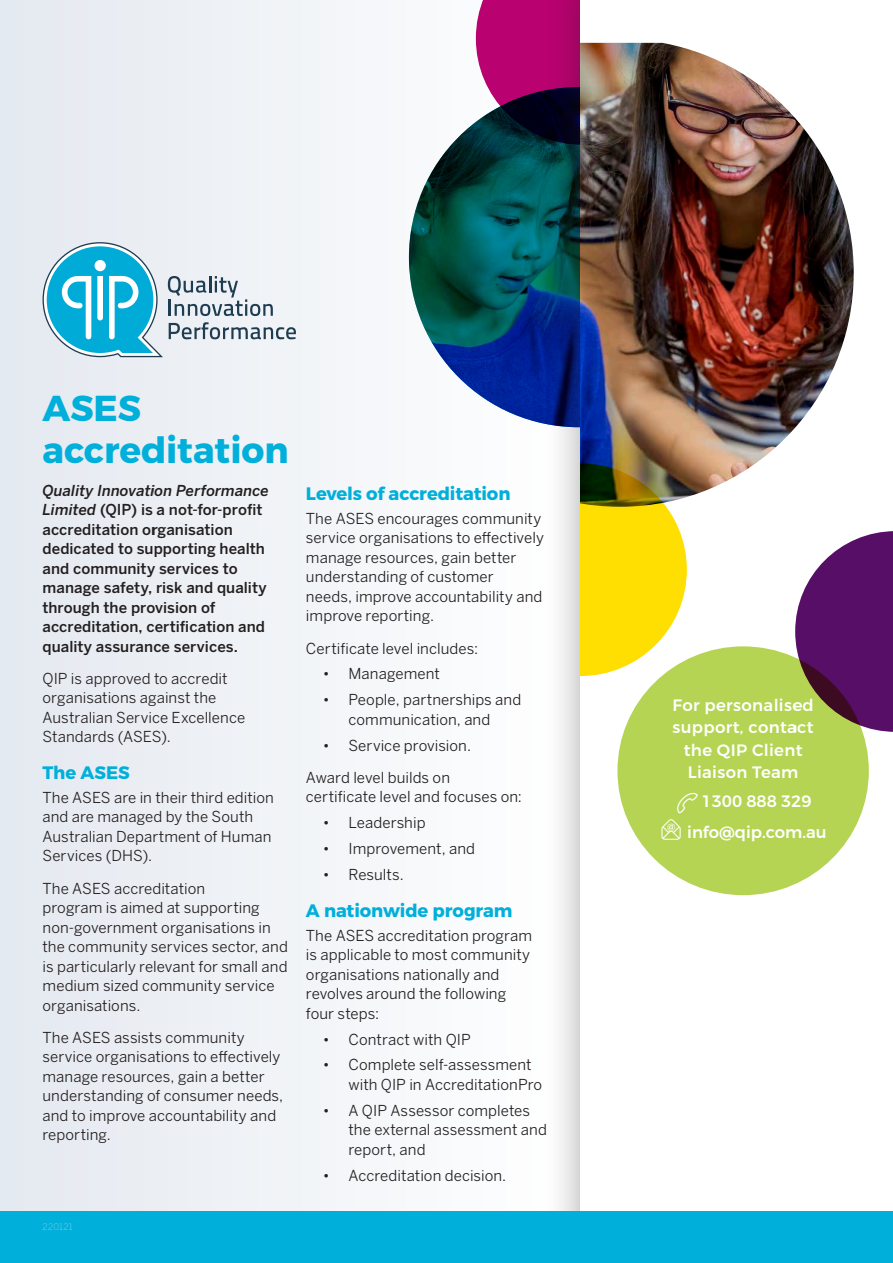
<style>
.page{position:relative;width:893px;height:1263px;background:#fff}
.page>*{position:absolute;margin:0;border:0;box-sizing:border-box;transform-origin:0 0}
.t1{font:700 36px/42px "Montserrat";color:#00afda}
.t2{font:700 18px "Montserrat";letter-spacing:-.005em;color:#00afda}
.t3{font:500 16.5px/22.5px "Montserrat";letter-spacing:.02em;color:#fff;text-align:center}
.t4{font:500 16.5px/30.2px "Montserrat";color:#fff;text-align:center}
.t5{font:15px/19.5px "Benton Sans";letter-spacing:.005em;color:#231f20}
.t6{font:500 15px/19.5px "Benton Sans";letter-spacing:.005em;color:#231f20}
.t7{font:300 9px "Benton Sans";letter-spacing:.025em;color:#7ed1ea}
.s1{font-style:italic}
</style>
<div class="page">
<div style="left:0;top:0;width:586px;height:1263px;background:#f0f3f7"></div>
<img style="left:409px;top:122px;width:134px;height:305px">
<svg style="left:476px;top:0;width:67px;height:145px;background:#891d67"></svg>
<div style="left:543px;top:0;width:350px;height:1263px;background:#231f20;opacity:.4"></div>
<div style="left:580px;top:0;width:313px;height:1263px;background:#fff"></div>
<svg style="left:580px;top:507px;width:107px;height:169px;background:#ffe326"></svg>
<img style="left:580px;top:43px;width:274px;height:464px">
<svg style="left:43px;top:242px;width:253px;height:115px"></svg>
<div style="left:0;top:1212px;width:893px;height:51px;background:#00afda"></div>
<div style="left:617px;top:646px;width:252px;height:249px;background:#b5d453;border-radius:50%"></div>
<svg style="left:795px;top:531px;width:98px;height:201px"></svg>
<h1 class="t1" style="left:43px;top:388px;width:248px">ASES accreditation</h1>
<p class="t6" style="left:43px;top:480px;width:228px"><span class="s1">Quality Innovation Performance<br>Limited</span> (QIP) is a not-for-profit accreditation organisation dedicated to supporting health and community services to manage safety, risk and quality through the provision of accreditation, certification and quality assurance services.</p>
<p class="t5" style="left:43px;top:668px;width:204px">QIP is approved to accredit organisations against the<br>Australian Service Excellence<br>Standards (ASES).</p>
<p class="t2" style="left:43px;top:761px;width:89px">The ASES</p>
<p class="t5" style="left:43px;top:787px;width:233px">The ASES are in their third edition and are managed by the South<br>Australian Department of Human<br>Services (DHS).</p>
<p class="t5" style="left:43px;top:878px;width:247px">The ASES accreditation<br>program is aimed at supporting non-government organisations in the community services sector, and is particularly relevant for small and medium sized community service organisations.</p>
<p class="t5" style="left:43px;top:1027px;width:242px">The ASES assists community service organisations to effectively manage resources, gain a better understanding of consumer needs, and to improve accountability and reporting.</p>
<p class="t7" style="left:43px;top:1221px;width:32px">220121</p>
<p class="t2" style="left:306px;top:482px;width:206px">Levels of accreditation</p>
<p class="t5" style="left:306px;top:508px;width:239px">The ASES encourages community service organisations to effectively manage resources, gain better understanding of customer<br>needs, improve accountability and improve reporting.</p>
<p class="t5" style="left:306px;top:638px;width:174px">Certificate level includes:</p>
<p class="t5" style="left:323px;top:664px;width:119px">• Management</p>
<p class="t5" style="left:323px;top:690px;width:200px;text-align:center">• People, partnerships and communication, and</p>
<p class="t5" style="left:306px;top:729px;width:167px;line-height:32.2px;text-indent:17px">• Service provision.<br>Award level builds on</p>
<p class="t5" style="left:306px;top:787px;width:218px">certificate level and focuses on:</p>
<p class="t5" style="left:323px;top:813px;width:104px">• Leadership</p>
<p class="t5" style="left:323px;top:839px;width:154px">• Improvement, and</p>
<p class="t5" style="left:323px;top:865px;width:82px">• Results.</p>
<p class="t2" style="left:306px;top:899px;width:208px">A nationwide program</p>
<p class="t5" style="left:306px;top:925px;width:228px">The ASES accreditation program is applicable to most community organisations nationally and revolves around the following four steps:</p>
<p class="t5" style="left:323px;top:1029px;width:149px">• Contract with QIP</p>
<p class="t5" style="left:348px;top:1055px;width:195px;text-indent:-26px">• Complete self-assessment with QIP in AccreditationPro</p>
<p class="t5" style="left:348px;top:1100px;width:200px;text-indent:-26px">• A QIP Assessor completes the external assessment and report, and</p>
<p class="t5" style="left:323px;top:1165px;width:185px">• Accreditation decision.</p>
<p class="t3" style="left:672px;top:694px;width:143px">For personalised support, contact the QIP Client<br>Liaison Team</p>
<p class="t4" style="left:667px;top:786px;width:161px">❖1300 888 329<br><sup>@</sup> info@qip.com.au</p>
</div>
